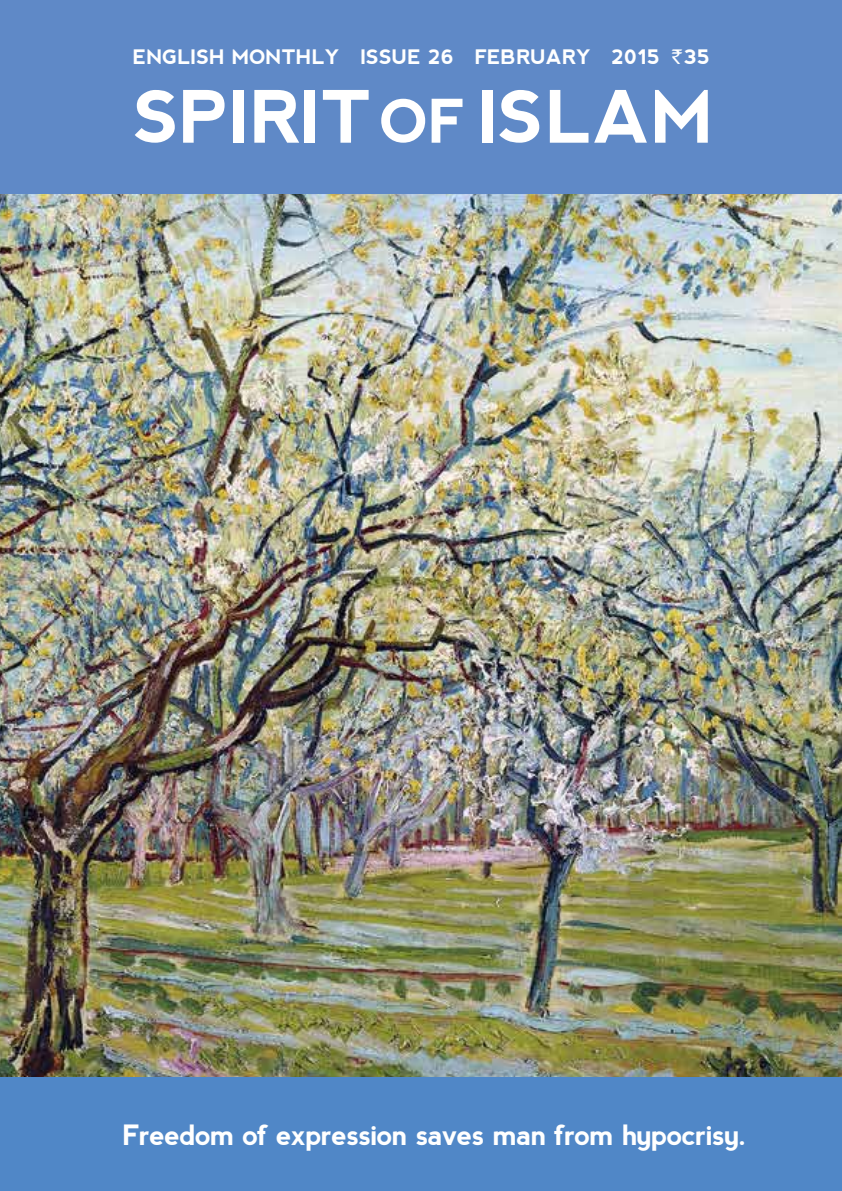
<style>
.page{position:relative;width:842px;height:1191px;background:#fff}
.page>*{position:absolute;margin:0;border:0;box-sizing:border-box;transform-origin:0 0}
.t1{font:700 72px "nevis";color:#fff}
.t2{font:700 28px "nevis";letter-spacing:-.025em;color:#fff}
.t3{font:700 20px "nevis";color:#fff}
.s1{font-family:"Rupee Foradian";font-weight:400}
.s2{font-size:60px}
</style>
<div class="page">
<img style="left:0;top:193px;width:842px;height:884px">
<div style="left:0;top:1077px;width:842px;height:114px;background:#5087c7"></div>
<div style="left:0;top:0;width:842px;height:193px;background:#5f89c7"></div>
<p class="t3" style="left:133px;top:46px;width:579px">ENGLISH MONTHLY ISSUE 26 FEBRUARY 2015 <span class="s1">`</span> 35</p>
<h1 class="t1" style="left:134px;top:76px;width:582px">SPIRIT<span class="s2">OF</span> ISLAM</h1>
<p class="t2" style="left:123px;top:1118px;width:626px">Freedom of expression saves man from hypocrisy.</p>
</div>
